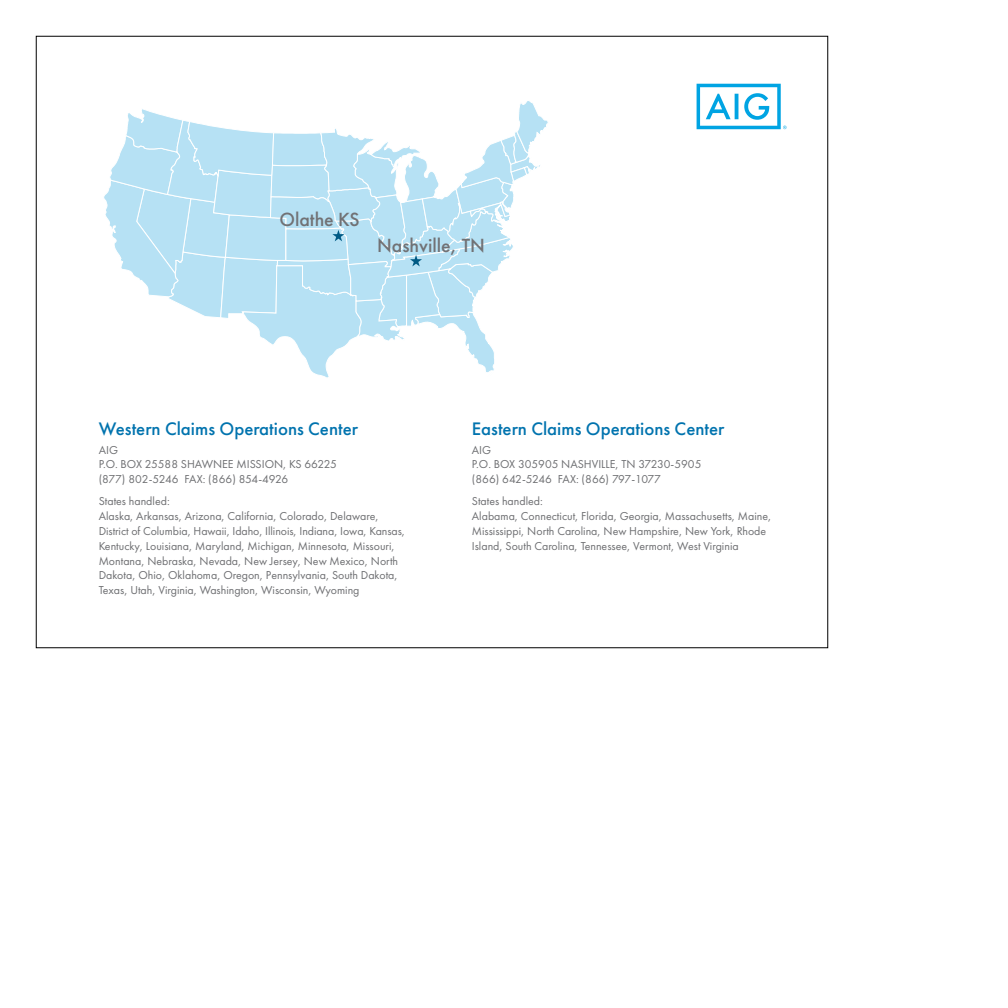
<style>
.page{position:relative;width:1008px;height:1008px;background:#fff}
.page>*{position:absolute;margin:0;border:0;box-sizing:border-box;transform-origin:0 0}
.t1{font:500 19.8px "Futura PT";color:#717174}
.t2{font:500 18.8px "Futura PT";color:#0073ae}
.t3{font:11.9px/14.9px "Futura PT";color:#6d6e71}
</style>
<div class="page">
<svg style="left:697px;top:84px;width:90px;height:45px"></svg>
<svg style="left:104px;top:101px;width:444px;height:277px"></svg>
<h1 class="t1" style="left:279px;top:207px;width:82px">Olathe KS</h1>
<h1 class="t1" style="left:377px;top:233px;width:109px">Nashville, TN</h1>
<h2 class="t2" style="left:99px;top:417px;width:261px">Western Claims Operations Center</h2>
<p class="t3" style="left:99px;top:442px;width:240px">AIG<br>P.O. BOX 25588 SHAWNEE MISSION, KS 66225 (877) 802-5246 FAX: (866) 854-4926</p>
<p class="t3" style="left:99px;top:494px;width:308px">States handled:<br>Alaska, Arkansas, Arizona, California, Colorado, Delaware, District of Columbia, Hawaii, Idaho, Illinois, Indiana, Iowa, Kansas, Kentucky, Louisiana, Maryland, Michigan, Minnesota, Missouri, Montana, Nebraska, Nevada, New Jersey, New Mexico, North Dakota, Ohio, Oklahoma, Oregon, Pennsylvania, South Dakota, Texas, Utah, Virginia, Washington, Wisconsin, Wyoming</p>
<h2 class="t2" style="left:472px;top:417px;width:254px">Eastern Claims Operations Center</h2>
<p class="t3" style="left:472px;top:442px;width:231px">AIG<br>P.O. BOX 305905 NASHVILLE, TN 37230-5905 (866) 642-5246 FAX: (866) 797-1077</p>
<p class="t3" style="left:472px;top:494px;width:301px">States handled:<br>Alabama, Connecticut, Florida, Georgia, Massachusetts, Maine, Mississippi, North Carolina, New Hampshire, New York, Rhode Island, South Carolina, Tennessee, Vermont, West Virginia</p>
</div>
